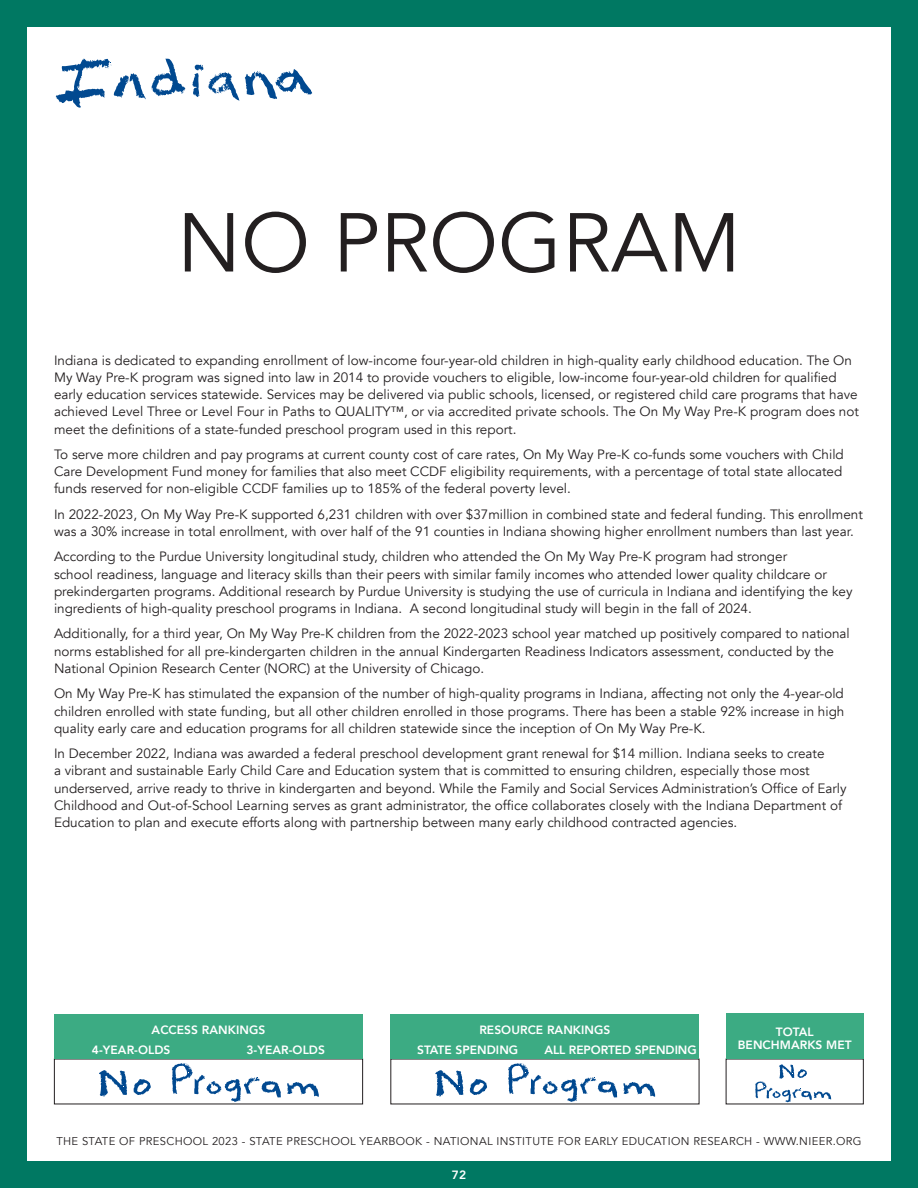
<style>
.page{position:relative;width:918px;height:1188px;background:#007862}
.page>*{position:absolute;margin:0;border:0;box-sizing:border-box;transform-origin:0 0}
.t1{font:82.5px "Avenir";color:#231f20}
.t2{font:300 18px "Avenir";color:#231f20}
.profile_text{font:13.5px/17.2px "Avenir";color:#231f20}
.t3{font:800 12px "Avenir";letter-spacing:.005em;color:#fff}
.t4{font:11.25px "Avenir";letter-spacing:.03em;color:#231f20}
</style>
<div class="page">
<div style="left:27px;top:27px;width:864px;height:1134px;background:#fff"></div>
<div style="left:54px;top:1014px;width:309px;height:45px;background:#3cab83"></div>
<div style="left:390px;top:1014px;width:309px;height:45px;background:#3cab83"></div>
<div style="left:726px;top:1014px;width:138px;height:45px;background:#3cab83"></div>
<svg style="left:99px;top:1070px;width:52px;height:27px"></svg>
<svg style="left:171px;top:1063px;width:148px;height:39px"></svg>
<svg style="left:435px;top:1070px;width:52px;height:27px"></svg>
<svg style="left:508px;top:1063px;width:147px;height:39px"></svg>
<svg style="left:755px;top:1064px;width:76px;height:39px"></svg>
<svg style="left:56px;top:58px;width:130px;height:50px"></svg>
<svg style="left:192px;top:64px;width:120px;height:37px"></svg>
<p class="t1" style="left:177px;top:194px;width:566px">NO PROGRAM</p>
<p class="t2" style="left:393px;top:237px;width:136px">DATA TO COME</p>
<p class="profile_text" style="left:54px;top:351px;width:806px">Indiana is dedicated to expanding enrollment of low-income four-year-old children in high-quality early childhood education. The On My Way Pre-K program was signed into law in 2014 to provide vouchers to eligible, low-income four-year-old children for qualified early education services statewide. Services may be delivered via public schools, licensed, or registered child care programs that have achieved Level Three or Level Four in Paths to QUALITY™, or via accredited private schools. The On My Way Pre-K program does not meet the definitions of a state-funded preschool program used in this report.</p>
<p class="profile_text" style="left:54px;top:446px;width:791px;text-align:justify">To serve more children and pay programs at current county cost of care rates, On My Way Pre-K co-funds some vouchers with Child Care Development Fund money for families that also meet CCDF eligibility requirements, with a percentage of total state allocated funds reserved for non-eligible CCDF families up to 185% of the federal poverty level.</p>
<p class="profile_text" style="left:54px;top:506px;width:810px">In 2022-2023, On My Way Pre-K supported 6,231 children with over $37million in combined state and federal funding. This enrollment was a 30% increase in total enrollment, with over half of the 91 counties in Indiana showing higher enrollment numbers than last year.</p>
<p class="profile_text" style="left:54px;top:548px;width:800px">According to the Purdue University longitudinal study, children who attended the On My Way Pre-K program had stronger<br>school readiness, language and literacy skills than their peers with similar family incomes who attended lower quality childcare or prekindergarten programs. Additional research by Purdue University is studying the use of curricula in Indiana and identifying the key ingredients of high-quality preschool programs in Indiana. A second longitudinal study will begin in the fall of 2024.</p>
<p class="profile_text" style="left:54px;top:625px;width:797px">Additionally, for a third year, On My Way Pre-K children from the 2022-2023 school year matched up positively compared to national norms established for all pre-kindergarten children in the annual Kindergarten Readiness Indicators assessment, conducted by the<br>National Opinion Research Center (NORC) at the University of Chicago.</p>
<p class="profile_text" style="left:54px;top:685px;width:792px;text-align:justify">On My Way Pre-K has stimulated the expansion of the number of high-quality programs in Indiana, affecting not only the 4-year-old children enrolled with state funding, but all other children enrolled in those programs. There has been a stable 92% increase in high quality early care and education programs for all children statewide since the inception of On My Way Pre-K.</p>
<p class="profile_text" style="left:54px;top:745px;width:794px">In December 2022, Indiana was awarded a federal preschool development grant renewal for $14 million. Indiana seeks to create<br>a vibrant and sustainable Early Child Care and Education system that is committed to ensuring children, especially those most underserved, arrive ready to thrive in kindergarten and beyond. While the Family and Social Services Administration’s Office of Early Childhood and Out-of-School Learning serves as grant administrator, the office collaborates closely with the Indiana Department of Education to plan and execute efforts along with partnership between many early childhood contracted agencies.</p>
<p class="t3" style="left:152px;top:1020px;width:115px">ACCESS RANKINGS</p>
<p class="t3" style="left:92px;top:1040px;width:80px">4-YEAR-OLDS</p>
<p class="t3" style="left:246px;top:1040px;width:80px">3-YEAR-OLDS</p>
<p class="t3" style="left:479px;top:1020px;width:133px">RESOURCE RANKINGS</p>
<p class="t3" style="left:417px;top:1040px;width:103px">STATE SPENDING</p>
<p class="t3" style="left:544px;top:1040px;width:154px">ALL REPORTED SPENDING</p>
<p class="t3" style="left:776px;top:1022px;width:39px">TOTAL</p>
<p class="t3" style="left:738px;top:1036px;width:115px">BENCHMARKS MET</p>
<p class="t4" style="left:56px;top:1135px;width:807px">THE STATE OF PRESCHOOL 2023 - STATE PRESCHOOL YEARBOOK - NATIONAL INSTITUTE FOR EARLY EDUCATION RESEARCH - WWW.NIEER.ORG</p>
<p class="t3" style="left:452px;top:1166px;width:16px">72</p>
</div>
